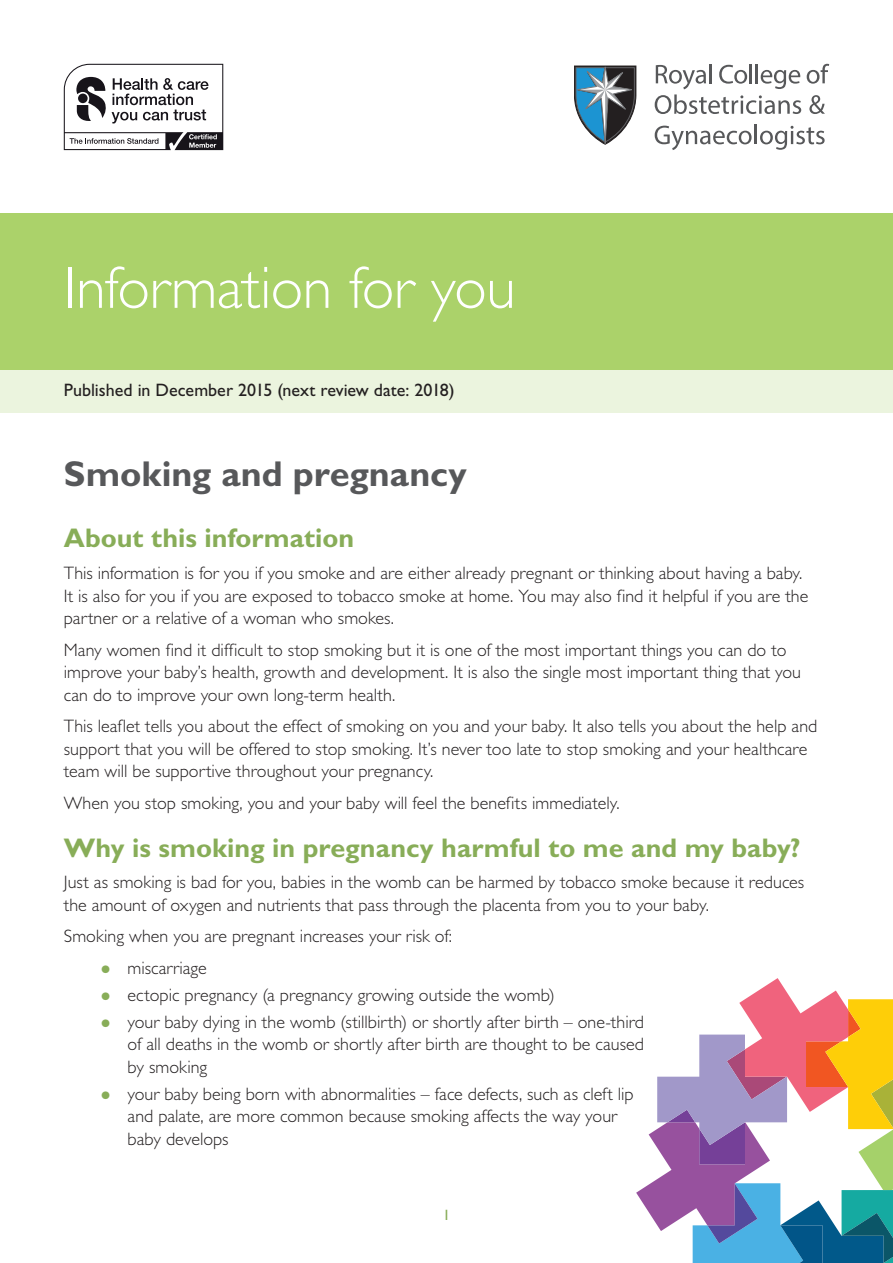
<style>
.page{position:relative;width:893px;height:1263px;background:#fff}
.page>*{position:absolute;margin:0;border:0;box-sizing:border-box;transform-origin:0 0}
.t1{font:300 60px "Gill Sans";letter-spacing:-.01em;color:#fff}
.PI_title{font:700 36px "Gill Sans";color:#57585a}
.PI_A_head{font:700 27px "Gill Sans";color:#88ad58}
.PI_body_text{font:300 18px/22.5px "Gill Sans";color:#231f20}
.PI_review_date{font:18px "Gill Sans";color:#231f20}
.PI_page_number{font:15px "Gill Sans";color:#88ad58}
.s1{font-size:31.5px;color:#88ad58}
</style>
<div class="page">
<svg style="left:64px;top:64px;width:159px;height:86px"></svg>
<svg style="left:807px;top:64px;width:22px;height:20px"></svg>
<svg style="left:655px;top:64px;width:146px;height:50px"></svg>
<svg style="left:809px;top:95px;width:16px;height:19px"></svg>
<svg style="left:655px;top:125px;width:170px;height:25px"></svg>
<svg style="left:574px;top:65px;width:63px;height:80px"></svg>
<div style="left:0;top:213px;width:893px;height:157px;background:#abd26a"></div>
<div style="left:0;top:370px;width:893px;height:42px;background:#ebf4de"></div>
<svg style="left:636px;top:978px;width:257px;height:285px"></svg>
<h1 class="t1" style="left:64px;top:254px;width:453px">Information for you</h1>
<p class="PI_review_date" style="left:64px;top:379px;width:392px">Published in December 2015 (next review date: 2018)</p>
<p class="PI_title" style="left:64px;top:452px;width:405px">Smoking and pregnancy</p>
<p class="PI_A_head" style="left:64px;top:522px;width:292px">About this information</p>
<p class="PI_body_text" style="left:64px;top:562px;width:746px">This information is for you if you smoke and are either already pregnant or thinking about having a baby.<br>It is also for you if you are exposed to tobacco smoke at home. You may also find it helpful if you are the partner or a relative of a woman who smokes.</p>
<p class="PI_body_text" style="left:64px;top:638px;width:739px">Many women find it difficult to stop smoking but it is one of the most important things you can do to improve your baby’s health, growth and development. It is also the single most important thing that you can do to improve your own long-term health.</p>
<p class="PI_body_text" style="left:64px;top:715px;width:755px">This leaflet tells you about the effect of smoking on you and your baby. It also tells you about the help and support that you will be offered to stop smoking. It’s never too late to stop smoking and your healthcare team will be supportive throughout your pregnancy.</p>
<p class="PI_body_text" style="left:64px;top:791px;width:557px">When you stop smoking, you and your baby will feel the benefits immediately.</p>
<p class="PI_A_head" style="left:64px;top:831px;width:738px">Why is smoking in pregnancy harmful to me and my baby?</p>
<p class="PI_body_text" style="left:64px;top:871px;width:742px">Just as smoking is bad for you, babies in the womb can be harmed by tobacco smoke because it reduces the amount of oxygen and nutrients that pass through the placenta from you to your baby.</p>
<p class="PI_body_text" style="left:64px;top:925px;width:390px">Smoking when you are pregnant increases your risk of:</p>
<p class="PI_body_text" style="left:98px;top:956px;width:111px"><span class="s1">•</span> miscarriage</p>
<p class="PI_body_text" style="left:98px;top:983px;width:459px"><span class="s1">•</span> ectopic pregnancy (a pregnancy growing outside the womb)</p>
<p class="PI_body_text" style="left:128px;top:1010px;width:518px;text-align:justify;text-indent:-30px"><span class="s1">•</span> your baby dying in the womb (stillbirth) or shortly after birth – one-third of all deaths in the womb or shortly after birth are thought to be caused by smoking</p>
<p class="PI_body_text" style="left:128px;top:1082px;width:508px;text-indent:-30px"><span class="s1">•</span> your baby being born with abnormalities – face defects, such as cleft lip and palate, are more common because smoking affects the way your baby develops</p>
<p class="PI_page_number" style="left:443px;top:1207px;width:9px">1</p>
</div>
